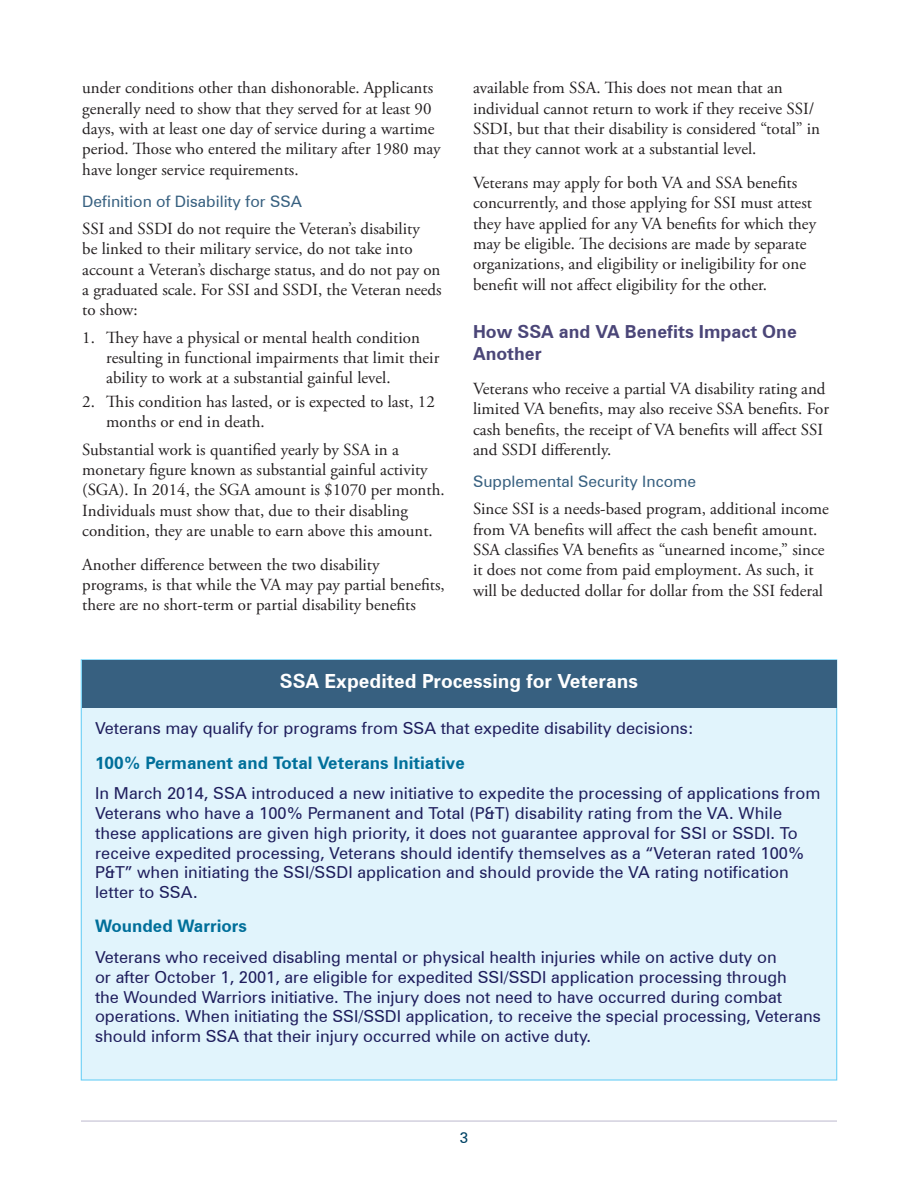
<style>
.page{position:relative;width:918px;height:1188px;background:#fff}
.page>*{position:absolute;margin:0;border:0;box-sizing:border-box;transform-origin:0 0}
.t1{font:700 19.5px "Zurich BT";color:#fff}
.t2{font:700 18px/21.6px "Zurich BT";color:#4b4678}
.t3{font:700 17.25px "Zurich BT";color:#006f9a}
.t4{font:16.95px/20.4px "Adobe Garamond Pro";color:#231f20}
.t5{font:16.5px/19.8px "Zurich BT";color:#1f1e5d}
.t6{font:15.75px "Zurich BT";color:#376080}
.t7{font:15px "Zurich BT";color:#004365}
</style>
<div class="page">
<hr style="left:81px;top:1120px;width:756px;height:2px;background:#c4c0d3">
<div style="left:81px;top:659px;width:756px;height:422px;background:#e1f4fc;border:1px solid #6bcff6"></div>
<div style="left:82px;top:660px;width:754px;height:47px;background:#376080"></div>
<p class="t4" style="left:82px;top:78px;width:360px">under conditions other than dishonorable. Applicants generally need to show that they served for at least 90 days, with at least one day of service during a wartime period. Those who entered the military after 1980 may have longer service requirements.</p>
<p class="t6" style="left:82px;top:192px;width:221px">Definition of Disability for SSA</p>
<p class="t4" style="left:82px;top:219px;width:361px">SSI and SSDI do not require the Veteran’s disability<br>be linked to their military service, do not take into account a Veteran’s discharge status, and do not pay on a graduated scale. For SSI and SSDI, the Veteran needs to show:</p>
<p class="t4" style="left:106px;top:328px;width:335px;text-indent:-24px">1. They have a physical or mental health condition resulting in functional impairments that limit their ability to work at a substantial gainful level.</p>
<p class="t4" style="left:106px;top:392px;width:330px;text-indent:-24px">2. This condition has lasted, or is expected to last, 12 months or end in death.</p>
<p class="t4" style="left:82px;top:440px;width:364px">Substantial work is quantified yearly by SSA in a monetary figure known as substantial gainful activity (SGA). In 2014, the SGA amount is $1070 per month.<br>Individuals must show that, due to their disabling condition, they are unable to earn above this amount.</p>
<p class="t4" style="left:82px;top:555px;width:364px">Another difference between the two disability programs, is that while the VA may pay partial benefits, there are no short-term or partial disability benefits</p>
<p class="t4" style="left:473px;top:78px;width:349px">available from SSA. This does not mean that an individual cannot return to work if they receive SSI/ SSDI, but that their disability is considered “total” in that they cannot work at a substantial level.</p>
<p class="t4" style="left:473px;top:173px;width:345px">Veterans may apply for both VA and SSA benefits concurrently, and those applying for SSI must attest they have applied for any VA benefits for which they may be eligible. The decisions are made by separate organizations, and eligibility or ineligibility for one benefit will not affect eligibility for the other.</p>
<p class="t2" style="left:473px;top:321px;width:325px">How SSA and VA Benefits Impact One<br>Another</p>
<p class="t4" style="left:473px;top:379px;width:358px">Veterans who receive a partial VA disability rating and limited VA benefits, may also receive SSA benefits. For cash benefits, the receipt of VA benefits will affect SSI and SSDI differently.</p>
<p class="t6" style="left:473px;top:472px;width:225px">Supplemental Security Income</p>
<p class="t4" style="left:473px;top:499px;width:357px">Since SSI is a needs-based program, additional income from VA benefits will affect the cash benefit amount.<br>SSA classifies VA benefits as “unearned income,” since it does not come from paid employment. As such, it will be deducted dollar for dollar from the SSI federal</p>
<p class="t1" style="left:280px;top:669px;width:360px">SSA Expedited Processing for Veterans</p>
<p class="t5" style="left:95px;top:719px;width:600px">Veterans may qualify for programs from SSA that expedite disability decisions:</p>
<p class="t3" style="left:95px;top:752px;width:371px">100% Permanent and Total Veterans Initiative</p>
<p class="t5" style="left:95px;top:783px;width:727px">In March 2014, SSA introduced a new initiative to expedite the processing of applications from Veterans who have a 100% Permanent and Total (P&amp;T) disability rating from the VA. While these applications are given high priority, it does not guarantee approval for SSI or SSDI. To receive expedited processing, Veterans should identify themselves as a “Veteran rated 100% P&amp;T” when initiating the SSI/SSDI application and should provide the VA rating notification letter to SSA.</p>
<p class="t3" style="left:95px;top:916px;width:154px">Wounded Warriors</p>
<p class="t5" style="left:95px;top:947px;width:727px">Veterans who received disabling mental or physical health injuries while on active duty on<br>or after October 1, 2001, are eligible for expedited SSI/SSDI application processing through<br>the Wounded Warriors initiative. The injury does not need to have occurred during combat operations. When initiating the SSI/SSDI application, to receive the special processing, Veterans should inform SSA that their injury occurred while on active duty.</p>
<p class="t7" style="left:460px;top:1128px;width:10px">3</p>
</div>
